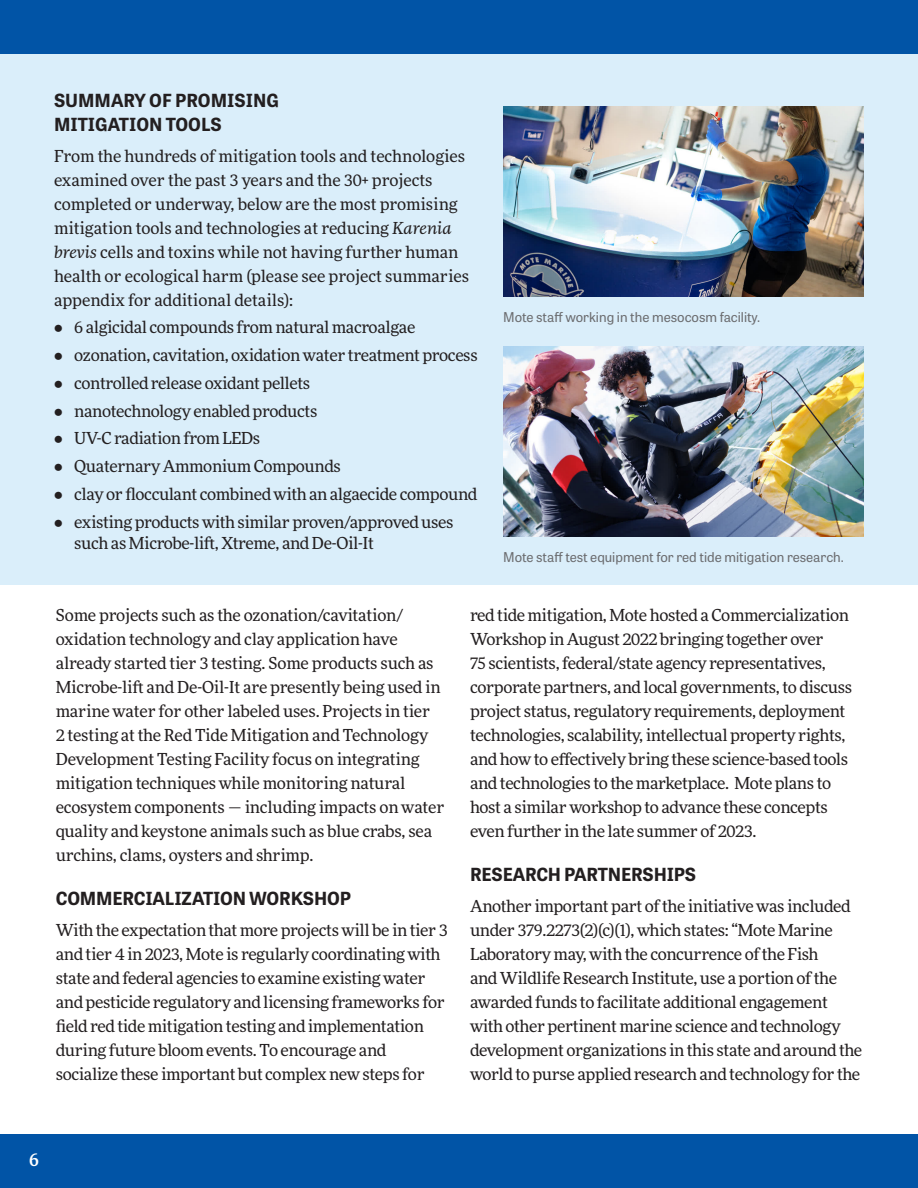
<style>
.page{position:relative;width:918px;height:1188px;background:#fff}
.page>*{position:absolute;margin:0;border:0;box-sizing:border-box;transform-origin:0 0}
.t1{font:700 18px/24px "Tablet Gothic";letter-spacing:-.01em;color:#231f20}
.t2{font:500 18px "More Pro";color:#fff}
.t3{font:16.5px/24px "More Pro";letter-spacing:-.02em;color:#231f20}
.t4{font:16.5px/24px "More Pro";color:#231f20}
.Captions{font:13.5px "Tablet Gothic";color:#6c6d70}
.s1{font-style:italic}
</style>
<div class="page">
<div style="left:0;top:54px;width:918px;height:530px;background:#daeefa"></div>
<img style="left:503px;top:107px;width:361px;height:190px">
<img style="left:503px;top:346px;width:361px;height:191px">
<div style="left:0;top:0;width:918px;height:54px;background:#0154a6"></div>
<div style="left:0;top:1134px;width:918px;height:54px;background:#0154a6"></div>
<p class="t1" style="left:54px;top:87px;width:226px">SUMMARY OF PROMISING<br>MITIGATION TOOLS</p>
<p class="t4" style="left:54px;top:143px;width:417px">From the hundreds of mitigation tools and technologies examined over the past 3 years and the 30+ projects completed or underway, below are the most promising mitigation tools and technologies at reducing <span class="s1">Karenia brevis</span> cells and toxins while not having further human health or ecological harm (please see project summaries appendix for additional details):</p>
<p class="t3" style="left:54px;top:315px;width:363px">• 6 algicidal compounds from natural macroalgae</p>
<p class="t3" style="left:54px;top:342px;width:425px">• ozonation, cavitation, oxidation water treatment process</p>
<p class="t3" style="left:54px;top:370px;width:258px">• controlled release oxidant pellets</p>
<p class="t3" style="left:54px;top:398px;width:265px">• nanotechnology enabled products</p>
<p class="t3" style="left:54px;top:426px;width:208px">• UV-C radiation from LEDs</p>
<p class="t3" style="left:54px;top:453px;width:288px">• Quaternary Ammonium Compounds</p>
<p class="t3" style="left:54px;top:481px;width:425px">• clay or flocculant combined with an algaecide compound</p>
<p class="t3" style="left:74px;top:510px;width:381px;line-height:21px;text-indent:-20px">• existing products with similar proven/approved uses such as Microbe-lift, Xtreme, and De-Oil-It</p>
<p class="Captions" style="left:503px;top:308px;width:259px">Mote staff working in the mesocosm facility.</p>
<p class="Captions" style="left:503px;top:547px;width:342px">Mote staff test equipment for red tide mitigation research.</p>
<p class="t3" style="left:56px;top:602px;width:390px">Some projects such as the ozonation/cavitation/ oxidation technology and clay application have already started tier 3 testing. Some products such as Microbe-lift and De-Oil-It are presently being used in marine water for other labeled uses. Projects in tier<br>2 testing at the Red Tide Mitigation and Technology Development Testing Facility focus on integrating mitigation techniques while monitoring natural ecosystem components — including impacts on water quality and keystone animals such as blue crabs, sea urchins, clams, oysters and shrimp.</p>
<p class="t1" style="left:56px;top:886px;width:297px">COMMERCIALIZATION WORKSHOP</p>
<p class="t3" style="left:56px;top:917px;width:394px">With the expectation that more projects will be in tier 3 and tier 4 in 2023, Mote is regularly coordinating with state and federal agencies to examine existing water and pesticide regulatory and licensing frameworks for field red tide mitigation testing and implementation during future bloom events. To encourage and socialize these important but complex new steps for</p>
<p class="t3" style="left:470px;top:602px;width:384px">red tide mitigation, Mote hosted a Commercialization Workshop in August 2022 bringing together over<br>75 scientists, federal/state agency representatives, corporate partners, and local governments, to discuss project status, regulatory requirements, deployment technologies, scalability, intellectual property rights, and how to effectively bring these science-based tools and technologies to the marketplace. Mote plans to host a similar workshop to advance these concepts even further in the late summer of 2023.</p>
<p class="t1" style="left:470px;top:862px;width:228px">RESEARCH PARTNERSHIPS</p>
<p class="t3" style="left:470px;top:893px;width:394px">Another important part of the initiative was included under 379.2273(2)(c)(1), which states: “Mote Marine Laboratory may, with the concurrence of the Fish<br>and Wildlife Research Institute, use a portion of the awarded funds to facilitate additional engagement with other pertinent marine science and technology development organizations in this state and around the world to purse applied research and technology for the</p>
<p class="t2" style="left:29px;top:1147px;width:11px">6</p>
</div>
